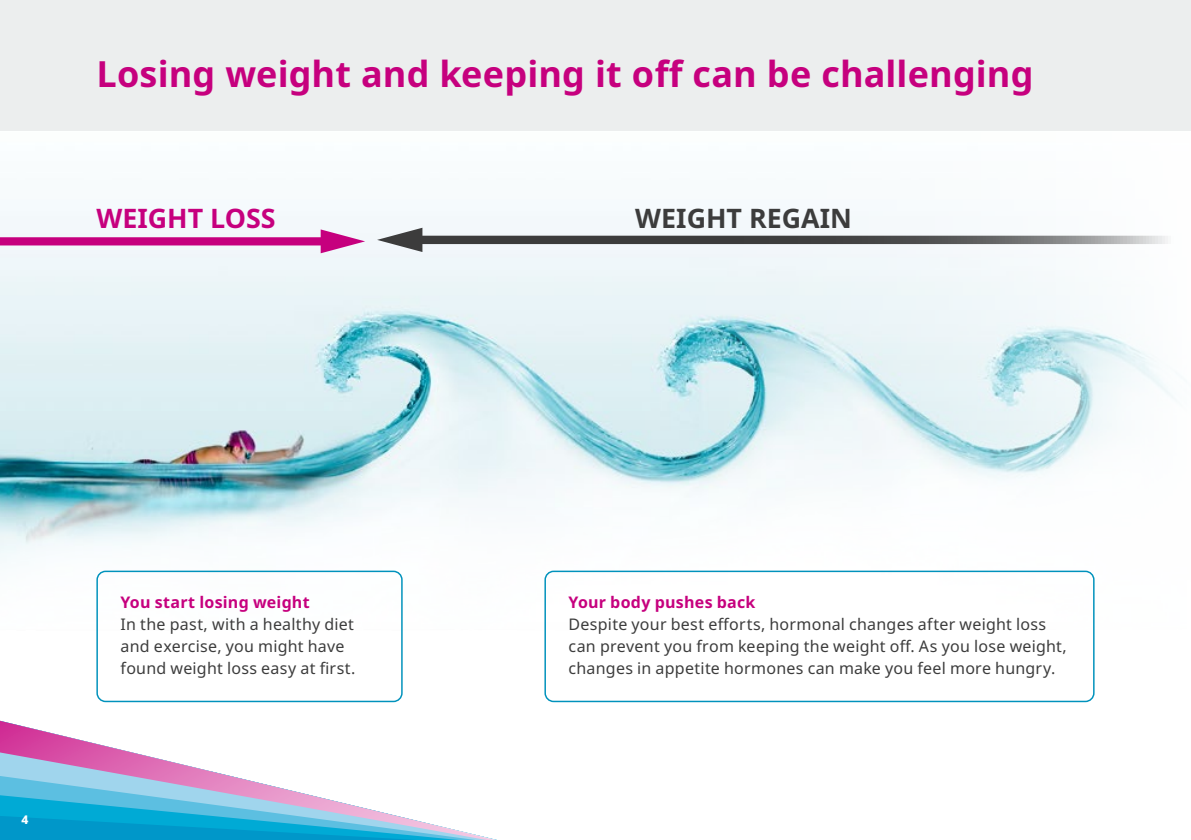
<style>
.page{position:relative;width:1191px;height:840px;background:#fff}
.page>*{position:absolute;margin:0;border:0;box-sizing:border-box;transform-origin:0 0}
.t1{font:700 36px "Apis";letter-spacing:.005em;color:#c6007e}
.t2{font:700 26.8px "Apis";color:#3c3c3c}
.t3{font:700 26.8px "Apis";color:#c6007e}
.t4{font:16px/22px "Apis";letter-spacing:.015em;color:#3c3c3c}
.t5{font:800 12px "Apis";color:#fff}
.s1{font-weight:700;color:#c6007e}
</style>
<div class="page">
<img style="left:0;top:130px;width:1191px;height:500px">
<div style="left:0;top:237px;width:329px;height:8px;background:#c6007e"></div>
<svg style="left:321px;top:229px;width:44px;height:24px"></svg>
<svg style="left:422px;top:235px;width:769px;height:9px;background:#686869"></svg>
<svg style="left:377px;top:227px;width:45px;height:25px"></svg>
<div style="left:544px;top:570px;width:550px;height:131px;border:1px solid #0092bc;border-radius:8px"></div>
<div style="left:96px;top:570px;width:307px;height:131px;border:1px solid #0092bc;border-radius:8px"></div>
<div style="left:0;top:0;width:1191px;height:130px;background:#eceeee"></div>
<svg style="left:0;top:720px;width:205px;height:50px"></svg>
<svg style="left:0;top:770px;width:493px;height:69px"></svg>
<p class="t1" style="left:96px;top:48px;width:938px">Losing weight and keeping it off can be challenging</p>
<p class="t3" style="left:96px;top:199px;width:181px">WEIGHT LOSS</p>
<p class="t2" style="left:635px;top:199px;width:218px">WEIGHT REGAIN</p>
<p class="t5" style="left:21px;top:810px;width:8px">4</p>
<p class="t4" style="left:121px;top:591px;width:236px"><span class="s1">You start losing weight<br></span>In the past, with a healthy diet and exercise, you might have found weight loss easy at first.</p>
<p class="t4" style="left:568px;top:591px;width:500px"><span class="s1">Your body pushes back<br></span>Despite your best efforts, hormonal changes after weight loss can prevent you from keeping the weight off. As you lose weight, changes in appetite hormones can make you feel more hungry.</p>
</div>
